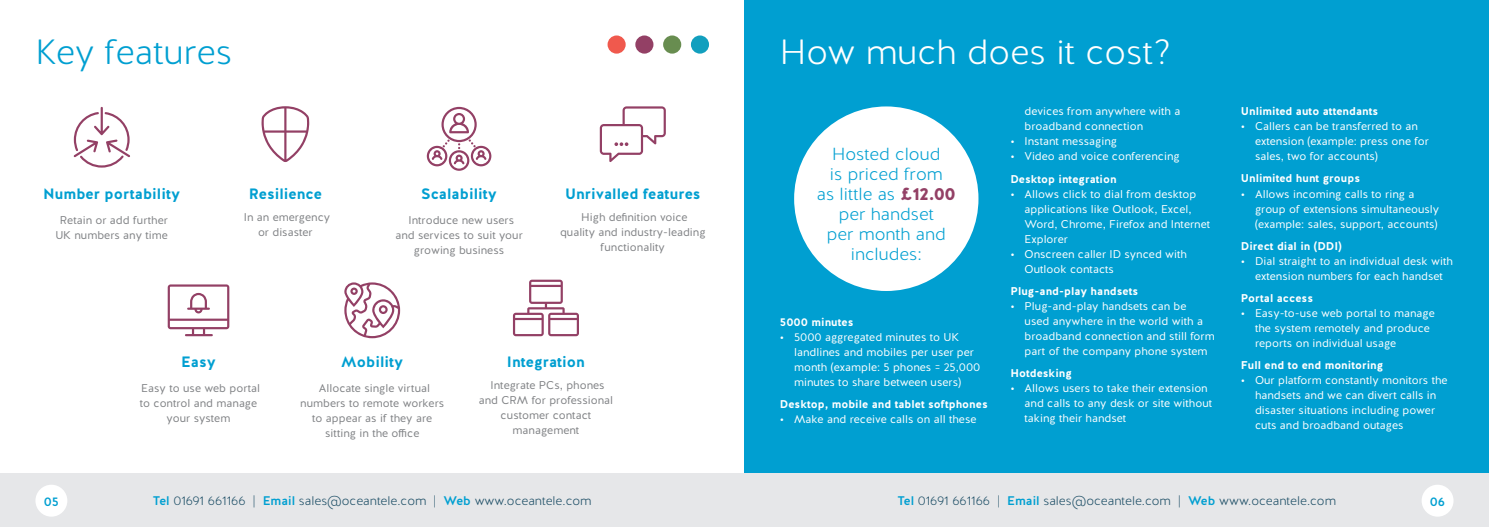
<style>
.page{position:relative;width:1489px;height:527px;background:#fff}
.page>*{position:absolute;margin:0;border:0;box-sizing:border-box;transform-origin:0 0}
.t1{font:300 35px "Halis R";color:#fff}
.t2{font:300 35px "Halis R";color:#009fd1}
.t3{font:300 17.5px/20px "Halis R";color:#009fd1;text-align:center}
.t4{font:700 15px "Halis R";color:#009fd1}
.t5{font:300 12.5px "Halis R";color:#1d4e66}
.t6{font:500 12.5px "Halis R";color:#009fd1}
.t7{font:11.25px/15px "Halis R";color:#fff}
.t8{font:11.25px/15px "Halis R";color:#808285;text-align:center}
.t9{font:700 11.25px "Halis R";color:#fff}
.s1{font-weight:900;color:#934065}
.s2{font-weight:500;color:#009fd1}
</style>
<div class="page">
<div style="left:744px;top:0;width:744px;height:526px;background:#009fd1"></div>
<div style="left:0;top:473px;width:1488px;height:53px;background:#e6e7e9"></div>
<div style="left:1421px;top:484px;width:32px;height:32px;background:#fff;border-radius:50%"></div>
<div style="left:35px;top:484px;width:32px;height:32px;background:#fff;border-radius:50%"></div>
<svg style="left:344px;top:282px;width:56px;height:56px"></svg>
<svg style="left:427px;top:107px;width:64px;height:64px"></svg>
<svg style="left:599px;top:106px;width:66px;height:56px"></svg>
<svg style="left:261px;top:106px;width:48px;height:56px"></svg>
<svg style="left:513px;top:279px;width:66px;height:57px"></svg>
<svg style="left:168px;top:284px;width:61px;height:52px"></svg>
<svg style="left:74px;top:107px;width:56px;height:60px"></svg>
<div style="left:794px;top:106px;width:184px;height:185px;background:#fff;border-radius:50%"></div>
<div style="left:607px;top:35px;width:18px;height:19px;background:#f0594d;border-radius:50%"></div>
<div style="left:635px;top:35px;width:18px;height:19px;background:#934065;border-radius:50%"></div>
<div style="left:663px;top:35px;width:18px;height:19px;background:#688d50;border-radius:50%"></div>
<div style="left:691px;top:35px;width:18px;height:19px;background:#129fbe;border-radius:50%"></div>
<h1 class="t2" style="left:35px;top:30px;width:198px">Key features</h1>
<h3 class="t4" style="left:43px;top:184px;width:138px">Number portability</h3>
<p class="t8" style="left:55px;top:212px;width:114px">Retain or add further<br>UK numbers any time</p>
<h3 class="t4" style="left:249px;top:184px;width:75px">Resilience</h3>
<p class="t8" style="left:244px;top:210px;width:88px">In an emergency or disaster</p>
<h3 class="t4" style="left:421px;top:184px;width:77px">Scalability</h3>
<p class="t8" style="left:395px;top:212px;width:129px">Introduce new users and services to suit your growing business</p>
<h3 class="t4" style="left:565px;top:184px;width:137px">Unrivalled features</h3>
<p class="t8" style="left:560px;top:210px;width:147px">High definition voice<br>quality and industry-leading functionality</p>
<h3 class="t4" style="left:181px;top:351px;width:36px">Easy</h3>
<p class="t8" style="left:140px;top:380px;width:122px">Easy to use web portal to control and manage your system</p>
<h3 class="t4" style="left:341px;top:351px;width:64px">Mobility</h3>
<p class="t8" style="left:300px;top:380px;width:145px">Allocate single virtual numbers to remote workers to appear as if they are sitting in the office</p>
<h3 class="t4" style="left:507px;top:351px;width:79px">Integration</h3>
<p class="t8" style="left:478px;top:377px;width:136px">Integrate PCs, phones and CRM for professional customer contact management</p>
<h1 class="t1" style="left:780px;top:30px;width:393px">How much does it cost?</h1>
<h2 class="t3" style="left:816px;top:144px;width:140px">Hosted cloud<br>is priced from<br>as little as <span class="s1">£12.00 </span>per handset<br>per month and includes:</h2>
<p class="t9" style="left:780px;top:314px;width:75px">5000 minutes</p>
<p class="t7" style="left:794px;top:329px;width:188px;text-indent:-14px">• 5000 aggregated minutes to UK landlines and mobiles per user per month (example: 5 phones = 25,000 minutes to share between users)</p>
<p class="t9" style="left:780px;top:396px;width:209px">Desktop, mobile and tablet softphones</p>
<p class="t7" style="left:780px;top:411px;width:198px">• Make and receive calls on all these</p>
<p class="t7" style="left:1024px;top:104px;width:157px">devices from anywhere with a broadband connection</p>
<p class="t7" style="left:1010px;top:134px;width:108px">• Instant messaging</p>
<p class="t7" style="left:1010px;top:149px;width:171px">• Video and voice conferencing</p>
<p class="t9" style="left:1010px;top:171px;width:108px">Desktop integration</p>
<p class="t7" style="left:1024px;top:186px;width:187px;text-indent:-14px">• Allows click to dial from desktop applications like Outlook, Excel,<br>Word, Chrome, Firefox and Internet<br>Explorer</p>
<p class="t7" style="left:1024px;top:246px;width:164px;text-indent:-14px">• Onscreen caller ID synced with<br>Outlook contacts</p>
<p class="t9" style="left:1010px;top:283px;width:129px">Plug-and-play handsets</p>
<p class="t7" style="left:1024px;top:298px;width:192px;text-indent:-14px">• Plug-and-play handsets can be<br>used anywhere in the world with a broadband connection and still form part of the company phone system</p>
<p class="t9" style="left:1010px;top:365px;width:63px">Hotdesking</p>
<p class="t7" style="left:1024px;top:380px;width:189px;text-indent:-14px">• Allows users to take their extension and calls to any desk or site without taking their handset</p>
<p class="t9" style="left:1240px;top:104px;width:139px">Unlimited auto attendants</p>
<p class="t7" style="left:1254px;top:119px;width:175px;text-indent:-14px">• Callers can be transferred to an extension (example: press one for sales, two for accounts)</p>
<p class="t9" style="left:1240px;top:171px;width:121px">Unlimited hunt groups</p>
<p class="t7" style="left:1254px;top:186px;width:186px;text-indent:-14px">• Allows incoming calls to ring a group of extensions simultaneously (example: sales, support, accounts)</p>
<p class="t9" style="left:1240px;top:238px;width:102px">Direct dial in (DDI)</p>
<p class="t7" style="left:1240px;top:253px;width:213px;text-align:center">• Dial straight to an individual desk with extension numbers for each handset</p>
<p class="t9" style="left:1240px;top:290px;width:74px">Portal access</p>
<p class="t7" style="left:1254px;top:305px;width:181px;text-indent:-14px">• Easy-to-use web portal to manage the system remotely and produce reports on individual usage</p>
<p class="t9" style="left:1240px;top:357px;width:144px">Full end to end monitoring</p>
<p class="t7" style="left:1254px;top:372px;width:194px;text-indent:-14px">• Our platform constantly monitors the handsets and we can divert calls in disaster situations including power cuts and broadband outages</p>
<p class="t6" style="left:44px;top:493px;width:16px">05</p>
<p class="t5" style="left:153px;top:492px;width:440px"><span class="s2">Tel</span> 01691 661166 | <span class="s2">Email</span> sales@oceantele.com | <span class="s2">Web</span> www.oceantele.com</p>
<p class="t5" style="left:897px;top:492px;width:440px"><span class="s2">Tel</span> 01691 661166 | <span class="s2">Email</span> sales@oceantele.com | <span class="s2">Web</span> www.oceantele.com</p>
<p class="t6" style="left:1429px;top:493px;width:17px">06</p>
</div>
